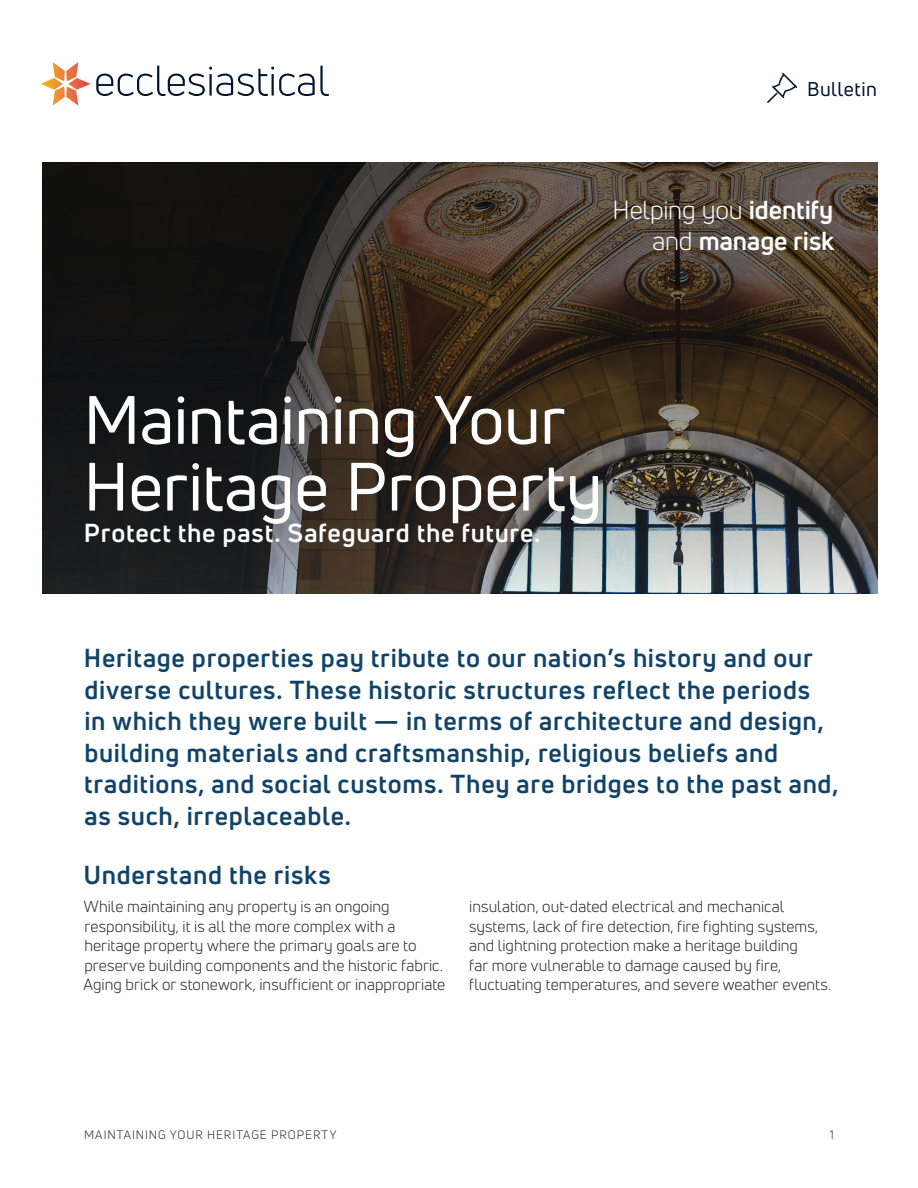
<style>
.page{position:relative;width:918px;height:1188px;background:#fff}
.page>*{position:absolute;margin:0;border:0;box-sizing:border-box;transform-origin:0 0}
.t1{font:66.75px/66.8px "Uni Neue";letter-spacing:-.005em;color:#fff}
.t2{font:700 25.5px/31.5px "Uni Neue";letter-spacing:.025em;color:#114368}
.t3{font:700 25.5px "Uni Neue";letter-spacing:.03em;color:#fff}
.t4{font:700 25.5px/31.5px "Uni Neue";letter-spacing:-.005em;color:#fff;text-align:right}
.t5{font:19.5px "Uni Neue";letter-spacing:.03em;color:#001432}
.t6{font:15.75px/19.5px "Uni Neue";letter-spacing:.005em;color:#231f20}
.t7{font:12px "Uni Neue";letter-spacing:.08em;color:#231f20}
.s1{font-weight:400}
</style>
<div class="page">
<svg style="left:43px;top:162px;width:834px;height:432px;background:#3b342e"></svg>
<svg style="left:41px;top:62px;width:288px;height:44px"></svg>
<img style="left:767px;top:73px;width:30px;height:29px">
<p class="t5" style="left:807px;top:77px;width:72px">Bulletin</p>
<p class="t4" style="left:613px;top:194px;width:223px"><span class="s1">Helping you</span> identify <span class="s1">and</span> manage risk</p>
<h1 class="t1" style="left:83px;top:386px;width:521px">Maintaining Your<br>Heritage Property</h1>
<p class="t3" style="left:84px;top:517px;width:458px">Protect the past. Safeguard the future.</p>
<h2 class="t2" style="left:84px;top:642px;width:756px">Heritage properties pay tribute to our nation’s history and our diverse cultures. These historic structures reflect the periods<br>in which they were built — in terms of architecture and design, building materials and craftsmanship, religious beliefs and traditions, and social customs. They are bridges to the past and, as such, irreplaceable.</h2>
<h2 class="t2" style="left:84px;top:859px;width:249px">Understand the risks</h2>
<p class="t6" style="left:84px;top:897px;width:363px">While maintaining any property is an ongoing responsibility, it is all the more complex with a heritage property where the primary goals are to preserve building components and the historic fabric.<br>Aging brick or stonework, insufficient or inappropriate</p>
<p class="t6" style="left:469px;top:897px;width:364px">insulation, out-dated electrical and mechanical systems, lack of fire detection, fire fighting systems, and lightning protection make a heritage building<br>far more vulnerable to damage caused by fire, fluctuating temperatures, and severe weather events.</p>
<p class="t7" style="left:84px;top:1127px;width:254px">MAINTAINING YOUR HERITAGE PROPERTY</p>
<p class="t7" style="left:830px;top:1127px;width:6px">1</p>
</div>
